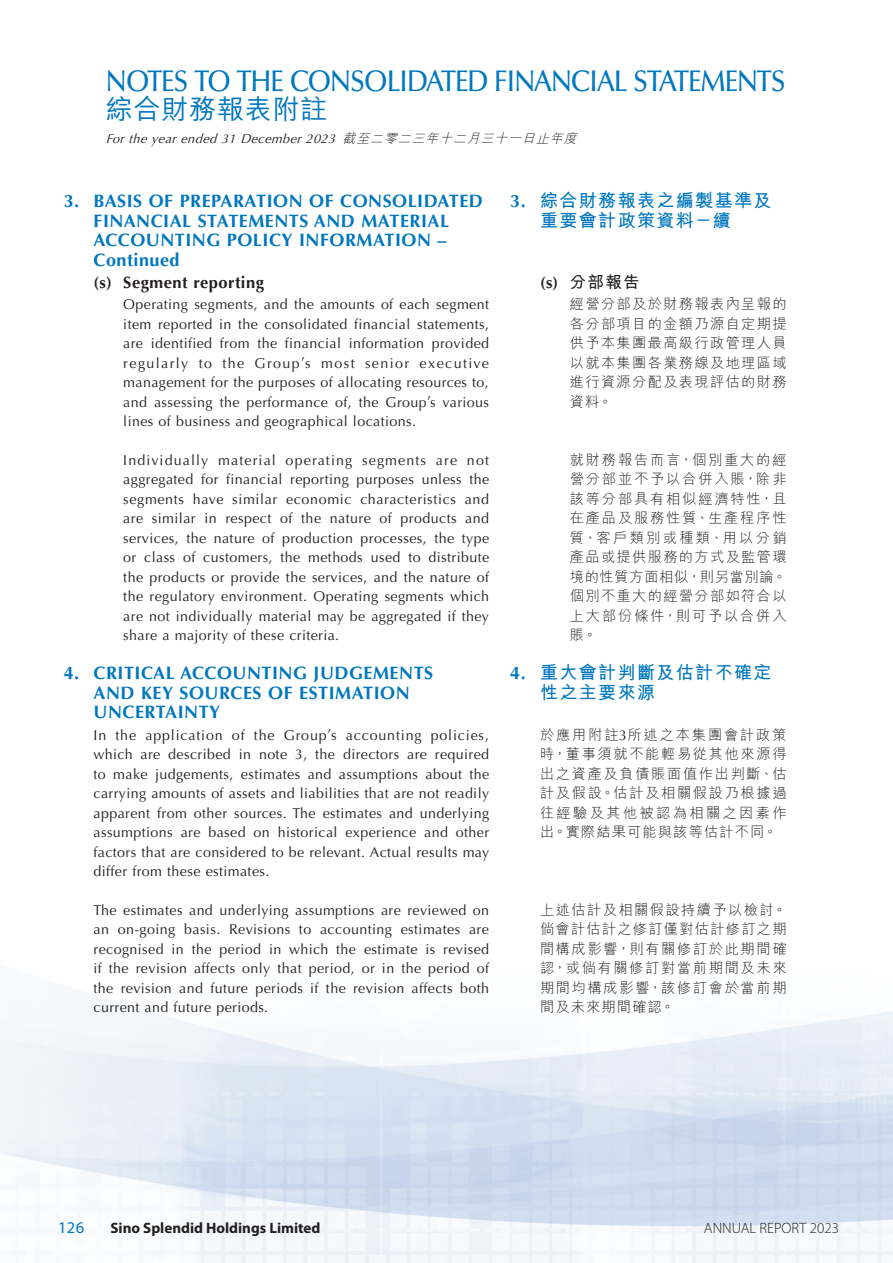
<style>
.page{position:relative;width:893px;height:1263px;background:#fff}
.page>*{position:absolute;margin:0;border:0;box-sizing:border-box;transform-origin:0 0}
.t1{font:500 30px "Optima LT Std";letter-spacing:-.045em;color:#0077be;scale:.9 1}
.t2{font:500 27px "M Hei HK";letter-spacing:.03em;color:#0077be}
.t3{font:700 18px/19.5px "Optima LT Std";letter-spacing:.03em;color:#0077be}
.t4{font:700 18px/19.5px "M Hei HK";letter-spacing:.08em;color:#0077be}
.t5{font:700 16.5px "Optima LT Std";letter-spacing:.03em;color:#231f20}
.t6{font:700 16.5px "M Hei HK";color:#231f20}
.t7{font:16.5px "Myriad Pro";color:#0077be}
.t8{font:700 15px "Myriad Pro";color:#231f20}
.t9{font:300 15px "Myriad Pro";color:#231f20}
.t10{font:14.25px/19.5px "Optima LT Std";letter-spacing:.03em;color:#231f20;text-align:justify}
.t11{font:300 14.25px/19.5px "M Hei HK";letter-spacing:.095em;color:#231f20;text-align:justify}
.t12{font:italic 12.75px "Optima LT Std";color:#231f20}
.s1{font-family:"M Hei HK";font-weight:300}
.s2{font-family:"Optima LT Std"}
.s3{font-family:"Optima LT Std";font-weight:400}
</style>
<div class="page">
<h1 class="t1" style="left:106px;top:64px;width:757px">NOTES TO THE CONSOLIDATED FINANCIAL STATEMENTS</h1>
<h2 class="t2" style="left:106px;top:89px;width:223px">綜合財務報表附註</h2>
<p class="t12" style="left:106px;top:132px;width:475px">Forthe yearended 31 December2023 <span class="s1">截至二零二三年十二月三十一日止年度</span></p>
<p class="t3" style="left:94px;top:192px;width:391px;text-indent:-30px">3. BASIS OF PREPARATION OF CONSOLIDATED<br>FINANCIAL STATEMENTS AND MATERIAL<br>ACCOUNTING POLICY INFORMATION –<br>Continued</p>
<p class="t5" style="left:94px;top:272px;width:172px">(s) Segment reporting</p>
<p class="t10" style="left:123px;top:295px;width:367px">Operating segments, and the amounts of each segment item reported in the consolidated financial statements, are identified from the financial information provided regularly to the Group’s most senior executive management for the purposes of allocating resources to, and assessing the performance of, the Group’s various lines of business and geographical locations.</p>
<p class="t10" style="left:123px;top:450px;width:367px">Individually material operating segments are not aggregated for financial reporting purposes unless the segments have similar economic characteristics and are similar in respect of the nature of products and services, the nature of production processes, the type or class of customers, the methods used to distribute the products or provide the services, and the nature of the regulatory environment. Operating segments which are not individually material may be aggregated if they share a majority of these criteria.</p>
<p class="t3" style="left:94px;top:663px;width:341px;text-indent:-30px">4. CRITICAL ACCOUNTING JUDGEMENTS<br>AND KEY SOURCES OF ESTIMATION<br>UNCERTAINTY</p>
<p class="t10" style="left:94px;top:725px;width:397px">In the application of the Group’s accounting policies, which are described in note 3, the directors are required to make judgements, estimates and assumptions about the carrying amounts of assets and liabilities that are not readily apparent from other sources. The estimates and underlying assumptions are based on historical experience and other factors that are considered to be relevant. Actual results may differ from these estimates.</p>
<p class="t10" style="left:94px;top:900px;width:397px">The estimates and underlying assumptions are reviewed on an on-going basis. Revisions to accounting estimates are recognised in the period in which the estimate is revised if the revision affects only that period, or in the period of the revision and future periods if the revision affects both current and future periods.</p>
<p class="t4" style="left:540px;top:190px;width:233px;text-indent:-30px"><span class="s2">3.</span> 綜合財務報表之編製基準及重要會計政策資料－續</p>
<p class="t6" style="left:540px;top:269px;width:101px"><span class="s2">(s)</span> 分部報告</p>
<p class="t11" style="left:570px;top:294px;width:218px">經營分部及於財務報表內呈報的各分部項目的金額乃源自定期提供予本集團最高級行政管理人員以就本集團各業務線及地理區域進行資源分配及表現評估的財務資料。</p>
<p class="t11" style="left:570px;top:450px;width:218px">就財務報告而言，個別重大的經營分部並不予以合併入賬，除非該等分部具有相似經濟特性，且在產品及服務性質、生產程序性質、客戶類別或種類、用以分銷產品或提供服務的方式及監管環境的性質方面相似，則另當別論。個別不重大的經營分部如符合以上大部份條件，則可予以合併入賬。</p>
<p class="t4" style="left:540px;top:661px;width:233px;text-indent:-30px"><span class="s2">4.</span> 重大會計判斷及估計不確定性之主要來源</p>
<p class="t11" style="left:540px;top:724px;width:248px">於應用附註<span class="s3">3</span>所述之本集團會計政策時，董事須就不能輕易從其他來源得出之資產及負債賬面值作出判斷、估計及假設。估計及相關假設乃根據過往經驗及其他被認為相關之因素作出。實際結果可能與該等估計不同。</p>
<p class="t11" style="left:540px;top:899px;width:248px">上述估計及相關假設持續予以檢討。倘會計估計之修訂僅對估計修訂之期間構成影響，則有關修訂於此期間確認，或倘有關修訂對當前期間及未來期間均構成影響，該修訂會於當前期間及未來期間確認。</p>
<p class="t7" style="left:58px;top:1217px;width:28px">126</p>
<p class="t8" style="left:111px;top:1218px;width:211px">Sino Splendid Holdings Limited</p>
<p class="t9" style="left:704px;top:1219px;width:137px">ANNUAL REPORT 2023</p>
</div>
